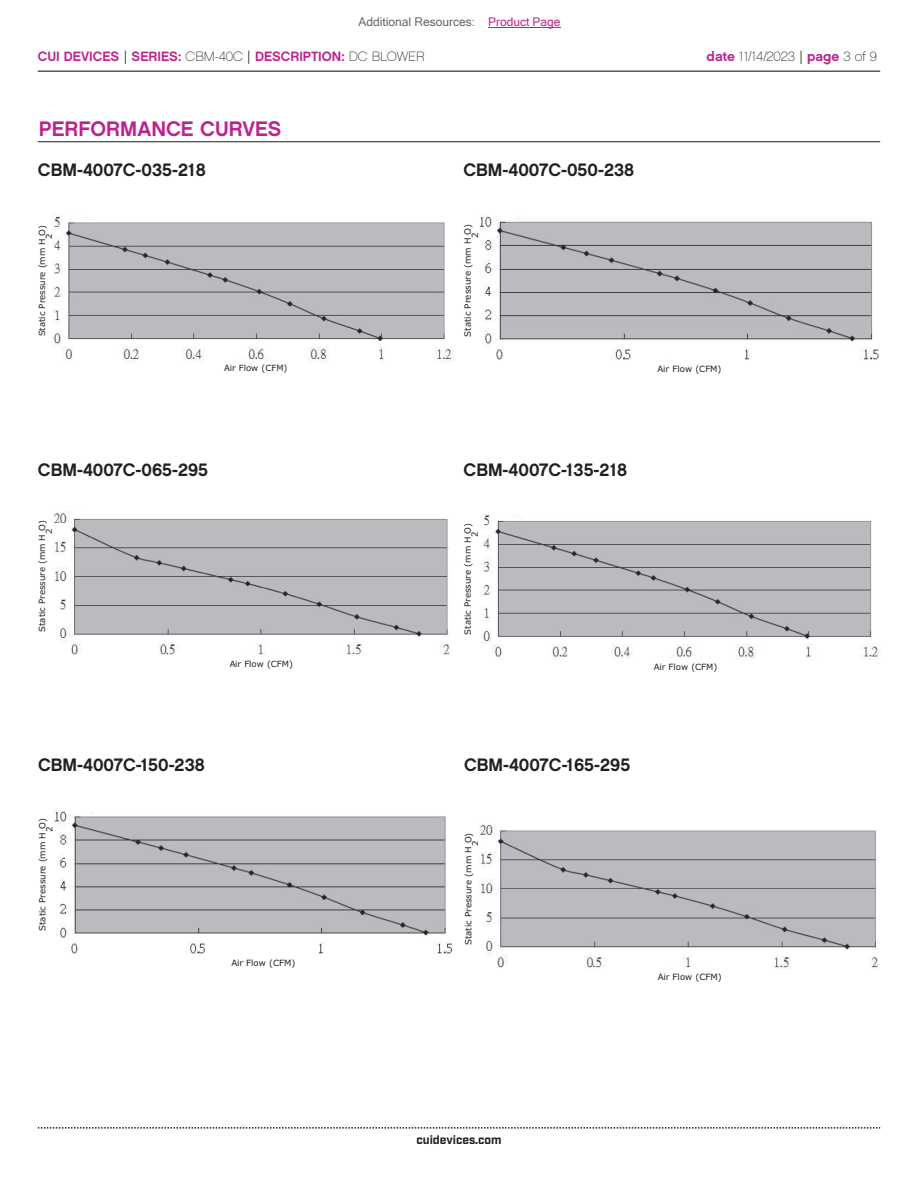
<style>
.page{position:relative;width:918px;height:1188px;background:#fff}
.page>*{position:absolute;margin:0;border:0;box-sizing:border-box;transform-origin:0 0}
.t1{font:21px "Chalet New York Nineteen Sixty";color:#bd238f}
.t2{font:18px "Chalet New York Nineteen Sixty";color:#231f20}
.t3{font:13.5px "Chalet New York Nineteen Sixty";color:#bd238f}
.t4{font:13.5px "Chalet Paris Nineteen Sixty";letter-spacing:-.005em;color:#231f20}
.t5{font:12px "Microsoft Sans Serif";color:#63676b}
.t6{font:700 12px "Industry";color:#231f20}
.t7{font:8.7px/7.2px "Verdana";color:#231f20}
.t8{font:8.55px/7.1px "Verdana";color:#231f20}
.s1{color:#bd238f}
.s2{font-family:"Industry";color:#231f20}
.s3{font-family:"Chalet Paris Nineteen Sixty";color:#231f20}
.s4{font-family:"Chalet New York Nineteen Sixty";color:#bd238f}
.s5{font-family:"Industry"}
</style>
<div class="page">
<hr style="left:38px;top:71px;width:842px;height:1px;background:#231f20">
<svg style="left:38px;top:1127px;width:842px;height:2px"></svg>
<hr style="left:38px;top:141px;width:842px;height:1px;background:#231f20">
<img style="left:53px;top:511px;width:397px;height:144px">
<img style="left:479px;top:214px;width:400px;height:146px">
<img style="left:53px;top:214px;width:399px;height:148px">
<img style="left:481px;top:514px;width:399px;height:146px">
<img style="left:479px;top:824px;width:399px;height:145px">
<img style="left:54px;top:810px;width:398px;height:144px">
<hr style="left:488px;top:27px;width:73px;height:1px;background:#bd238f">
<h3 class="t5" style="left:358px;top:15px;width:204px">Additional Resources: <span class="s1">Product Page</span></h3>
<h3 class="t3" style="left:38px;top:47px;width:388px">CUI DEVICES <span class="s2">|</span> SERIES: <span class="s3">CBM-40C</span> <span class="s2">|</span> DESCRIPTION: <span class="s3">DC BLOWER</span></h3>
<h3 class="t4" style="left:707px;top:48px;width:172px"><span class="s4">date</span> 11/14/2023 <span class="s5">|</span> <span class="s4">page</span> 3 of 9</h3>
<h1 class="t1" style="left:39px;top:115px;width:244px">PERFORMANCE CURVES</h1>
<h2 class="t2" style="left:38px;top:158px;width:169px">CBM-4007C-035-218</h2>
<h2 class="t2" style="left:464px;top:158px;width:172px">CBM-4007C-050-238</h2>
<p class="t8" style="left:38px;top:239px;width:15px;text-indent:-98px;rotate:-90deg">Static Pressure (mm H O)<br>2</p>
<p class="t7" style="left:464px;top:238px;width:15px;text-indent:-99px;rotate:-90deg">Static Pressure (mm H O)<br>2</p>
<p class="t8" style="left:224px;top:364px;width:65px">Air Flow (CFM)</p>
<p class="t7" style="left:658px;top:365px;width:66px">Air Flow (CFM)</p>
<h2 class="t2" style="left:38px;top:458px;width:172px">CBM-4007C-065-295</h2>
<h2 class="t2" style="left:464px;top:458px;width:165px">CBM-4007C-135-218</h2>
<p class="t8" style="left:38px;top:534px;width:15px;text-indent:-98px;rotate:-90deg">Static Pressure (mm H O)<br>2</p>
<p class="t8" style="left:464px;top:537px;width:15px;text-indent:-98px;rotate:-90deg">Static Pressure (mm H O)<br>2</p>
<p class="t8" style="left:230px;top:660px;width:65px">Air Flow (CFM)</p>
<p class="t8" style="left:654px;top:663px;width:65px">Air Flow (CFM)</p>
<h2 class="t2" style="left:38px;top:753px;width:168px">CBM-4007C-150-238</h2>
<h2 class="t2" style="left:464px;top:753px;width:168px">CBM-4007C-165-295</h2>
<p class="t8" style="left:39px;top:832px;width:15px;text-indent:-99px;rotate:-90deg">Static Pressure (mm H O)<br>2</p>
<p class="t7" style="left:464px;top:846px;width:15px;text-indent:-99px;rotate:-90deg">Static Pressure (mm H O)<br>2</p>
<p class="t8" style="left:231px;top:959px;width:65px">Air Flow (CFM)</p>
<p class="t7" style="left:658px;top:973px;width:65px">Air Flow (CFM)</p>
<h3 class="t6" style="left:416px;top:1132px;width:87px">cuidevices.com</h3>
</div>
